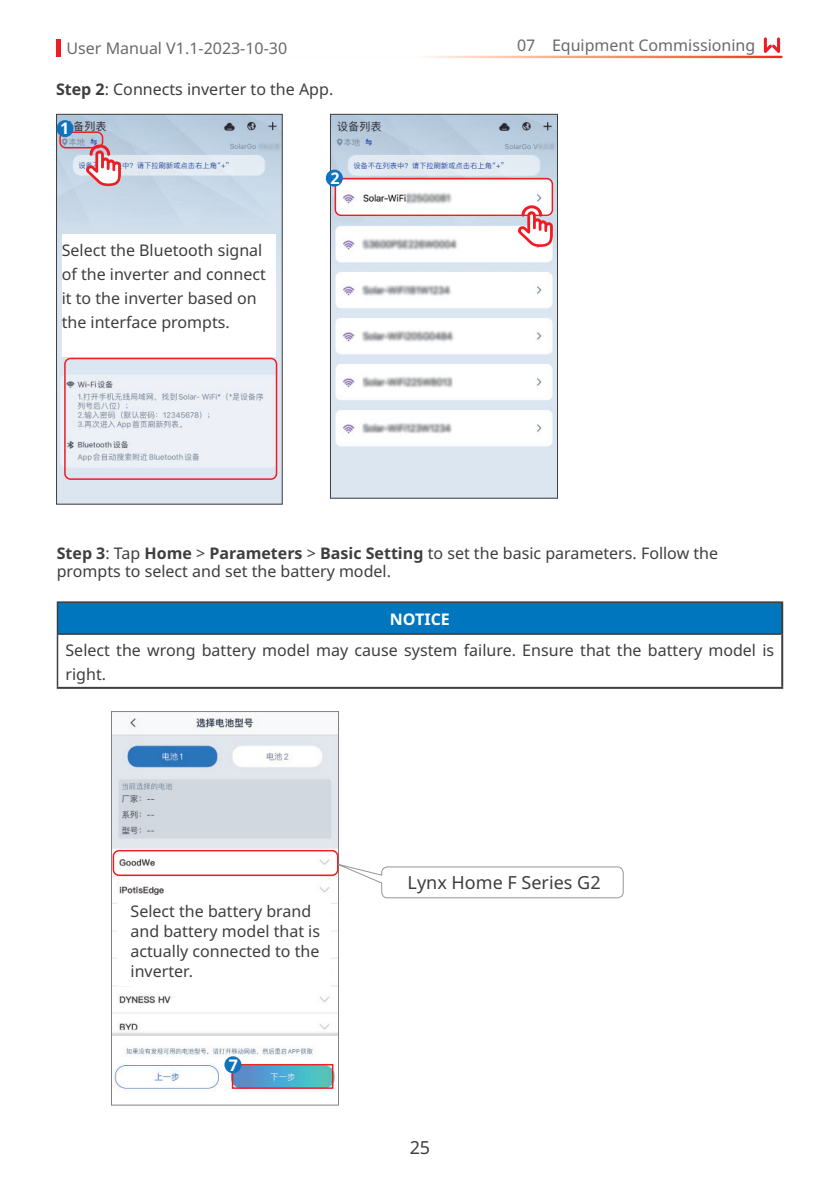
<style>
.page{position:relative;width:840px;height:1191px;background:#fff}
.page>*{position:absolute;margin:0;border:0;box-sizing:border-box;transform-origin:0 0}
.t1{font:18px "Noto Sans";color:#3e3e3f}
.目录样式5{font:16px/24px "Noto Sans";color:#3e3e3f}
.t2{font:16px "Noto Sans";color:#69696c}
.三级目录样式{font:700 16px "Noto Sans";color:#fff}
.s1{font-weight:700}
</style>
<div class="page">
<hr style="left:57px;top:39px;width:4px;height:18px;background:#ee1d23">
<svg style="left:763px;top:37px;width:16px;height:16px"></svg>
<img style="left:58px;top:116px;width:222px;height:386px">
<div style="left:56px;top:114px;width:226px;height:390px;border:1px solid #3e3e3f"></div>
<div style="left:59px;top:131px;width:44px;height:17px;border:2px solid #ee1d23;border-radius:6px"></div>
<div style="left:56px;top:120px;width:17px;height:17px;background:#1074bc;border-radius:50%"></div>
<svg style="left:85px;top:144px;width:36px;height:42px"></svg>
<div style="left:64px;top:358px;width:213px;height:122px;border:2px solid #ee1d23;border-radius:6px"></div>
<img style="left:332px;top:116px;width:223px;height:381px">
<div style="left:330px;top:114px;width:227px;height:385px;border:1px solid #3e3e3f"></div>
<div style="left:334px;top:178px;width:219px;height:38px;border:2px solid #ee1d23;border-radius:6px"></div>
<div style="left:325px;top:170px;width:17px;height:17px;background:#1074bc;border-radius:50%"></div>
<svg style="left:516px;top:205px;width:36px;height:42px"></svg>
<div style="left:62px;top:235px;width:213px;height:122px;background:#fff"></div>
<img style="left:113px;top:718px;width:224px;height:371px">
<div style="left:111px;top:711px;width:228px;height:394px;border:1px solid #808285"></div>
<div style="left:232px;top:1064px;width:101px;height:24px;border:2px solid #ee1d23"></div>
<div style="left:113px;top:850px;width:225px;height:26px;border:2px solid #ee1d23;border-radius:6px"></div>
<div style="left:224px;top:1056px;width:17px;height:17px;background:#1074bc;border-radius:50%"></div>
<div style="left:117px;top:895px;width:213px;height:91px;background:#fff"></div>
<div style="left:130px;top:899px;width:200px;height:91px;background:#fff"></div>
<svg style="left:326px;top:860px;width:298px;height:38px"></svg>
<div style="left:57px;top:602px;width:724px;height:32px;background:#0076be"></div>
<hr style="left:57px;top:601px;width:725px;height:2px;background:#3e3e3f">
<hr style="left:57px;top:603px;width:1px;height:30px;background:#3e3e3f">
<hr style="left:57px;top:633px;width:723px;height:2px;background:#3e3e3f">
<hr style="left:57px;top:635px;width:1px;height:52px;background:#3e3e3f">
<hr style="left:780px;top:603px;width:2px;height:31px;background:#3e3e3f">
<hr style="left:780px;top:634px;width:2px;height:53px;background:#3e3e3f">
<hr style="left:57px;top:687px;width:725px;height:2px;background:#3e3e3f">
<p class="t2" style="left:66px;top:37px;width:222px">User Manual V1.1-2023-10-30</p>
<p class="t2" style="left:516px;top:34px;width:240px">07 Equipment Commissioning</p>
<p class="目录样式5" style="left:56px;top:77px;width:278px"><span class="s1">Step 2</span>: Connects inverter to the App.</p>
<p class="三级目录样式" style="left:60px;top:117px;width:11px">1</p>
<p class="三级目录样式" style="left:330px;top:167px;width:11px">2</p>
<p class="目录样式5" style="left:62px;top:239px;width:206px">Select the Bluetooth signal of the inverter and connect it to the inverter based on the interface prompts.</p>
<p class="目录样式5" style="left:57px;top:544px;width:662px;line-height:18px"><span class="s1">Step 3</span>: Tap <span class="s1">Home</span> &gt; <span class="s1">Parameters</span> &gt; <span class="s1">Basic Setting</span> to set the basic parameters. Follow the prompts to select and set the battery model.</p>
<p class="三级目录样式" style="left:389px;top:608px;width:61px">NOTICE</p>
<p class="目录样式5" style="left:65px;top:638px;width:709px">Select the wrong battery model may cause system failure. Ensure that the battery model is right.</p>
<p class="目录样式5" style="left:130px;top:901px;width:191px;line-height:20px">Select the battery brand and battery model that is actually connected to the inverter.</p>
<p class="三级目录样式" style="left:229px;top:1054px;width:11px">7</p>
<p class="t1" style="left:407px;top:870px;width:194px">Lynx Home F Series G2</p>
<p class="t1" style="left:409px;top:1134px;width:22px">25</p>
</div>
